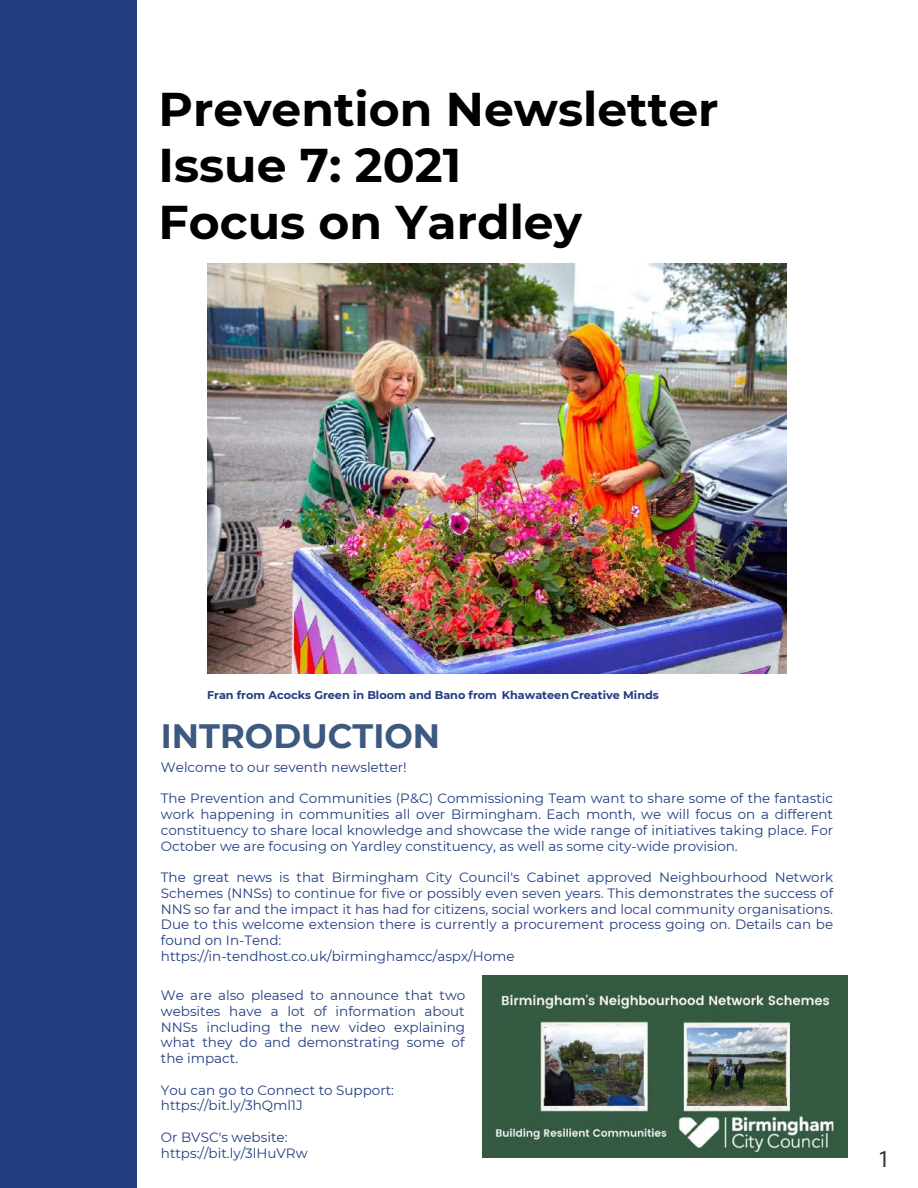
<style>
.page{position:relative;width:918px;height:1188px;background:#fff}
.page>*{position:absolute;margin:0;border:0;box-sizing:border-box;transform-origin:0 0}
.t1{font:700 47.25px/56.2px "Montserrat";color:#000}
.t2{font:700 33.75px "Montserrat";color:#3e5980}
.t3{font:22.5px "Roboto Condensed";color:#333}
.t4{font:13.5px/15.8px "Montserrat";color:#213d80}
.t5{font:700 11.25px "Montserrat";color:#213d80}
</style>
<div class="page">
<div style="left:0;top:0;width:136px;height:1188px;background:#213d80"></div>
<img style="left:207px;top:263px;width:579px;height:411px">
<img style="left:483px;top:975px;width:364px;height:183px">
<h1 class="t1" style="left:159px;top:79px;width:561px">Prevention Newsletter<br>Issue 7: 2021<br>Focus on Yardley</h1>
<p class="t5" style="left:207px;top:687px;width:453px">Fran from Acocks Green in Bloom and Bano from Khawateen Creative Minds</p>
<h2 class="t2" style="left:161px;top:712px;width:281px">INTRODUCTION</h2>
<p class="t4" style="left:161px;top:759px;width:247px">Welcome to our seventh newsletter!</p>
<p class="t4" style="left:161px;top:790px;width:674px;text-align:justify">The Prevention and Communities (P&amp;C) Commissioning Team want to share some of the fantastic work happening in communities all over Birmingham. Each month, we will focus on a different constituency to share local knowledge and showcase the wide range of initiatives taking place. For October we are focusing on Yardley constituency, as well as some city-wide provision.</p>
<p class="t4" style="left:161px;top:869px;width:674px">The great news is that Birmingham City Council's Cabinet approved Neighbourhood Network Schemes (NNSs) to continue for five or possibly even seven years. This demonstrates the success of NNS so far and the impact it has had for citizens, social workers and local community organisations.<br>Due to this welcome extension there is currently a procurement process going on. Details can be found on In-Tend:<br>https://in-tendhost.co.uk/birminghamcc/aspx/Home</p>
<p class="t4" style="left:161px;top:987px;width:306px;text-align:justify">We are also pleased to announce that two websites have a lot of information about NNSs including the new video explaining what they do and demonstrating some of the impact.</p>
<p class="t4" style="left:161px;top:1081px;width:235px">You can go to Connect to Support: https://bit.ly/3hQml1J</p>
<p class="t4" style="left:161px;top:1129px;width:148px">Or BVSC's website: https://bit.ly/3lHuVRw</p>
<h3 class="t3" style="left:879px;top:1143px;width:13px">1</h3>
</div>
